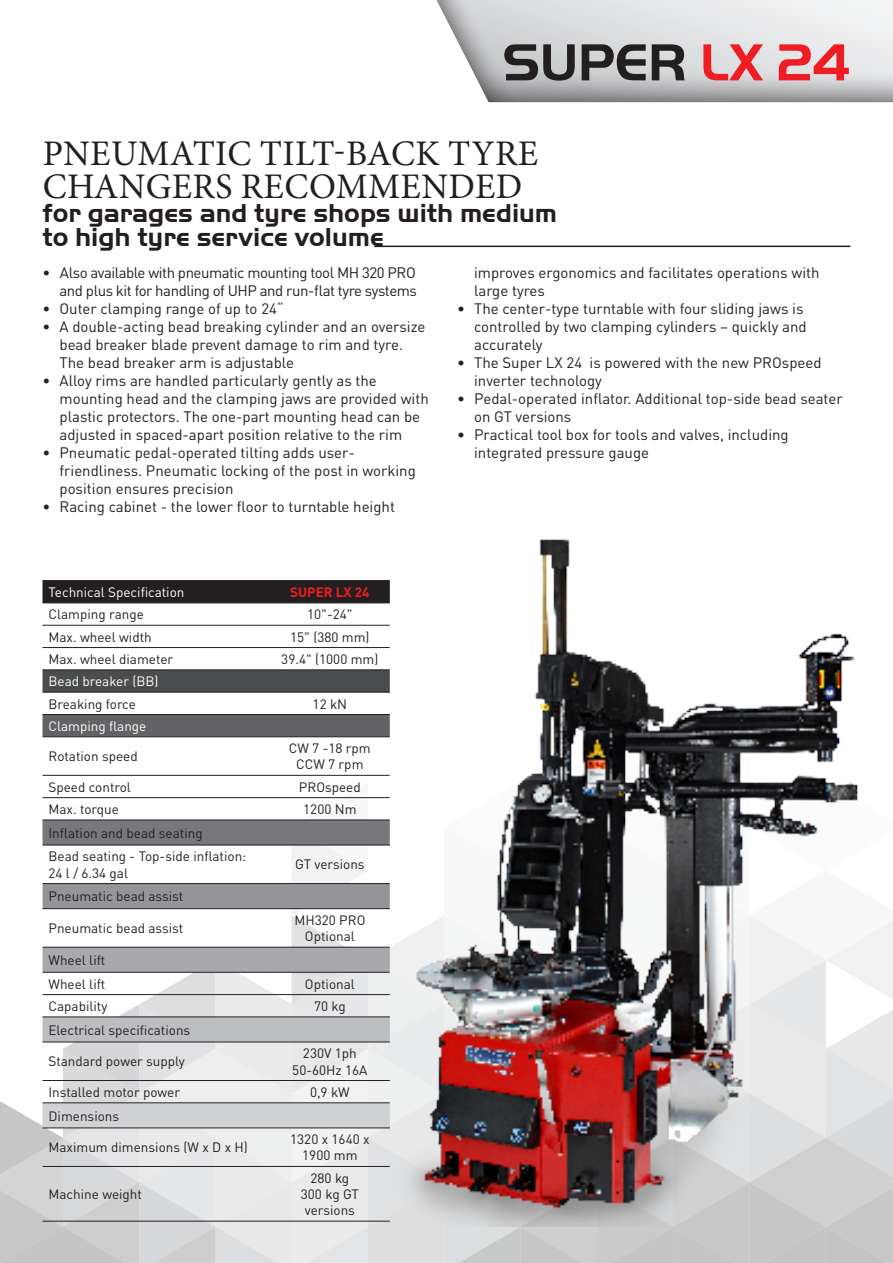
<style>
.page{position:relative;width:893px;height:1263px;background:#fff}
.page>*{position:absolute;margin:0;border:0;box-sizing:border-box;transform-origin:0 0}
.t1{font:700 54px "Handel Got D";color:#231f20}
.t2{font:36px "Minion Pro";letter-spacing:.01em;color:#231f20}
.t3{font:700 27px "Handel Got D";color:#231f20}
.t4{font:15px/18px "DIN Pro";color:#231f20}
.t5{font:15px/18px "DIN Pro";letter-spacing:-.03em;color:#231f20;text-align:right}
.t6{font:13.5px/16.2px "DIN Pro";color:#231f20;text-align:center}
.t7{font:13.5px "DIN Pro";color:#fff}
.t8{font:700 13.5px "DIN Pro";color:#ee1d23}
.s1{color:#ee1d23}
</style>
<div class="page">
<svg style="left:436px;top:0;width:457px;height:103px;background:#d4d4d6"></svg>
<img style="left:384px;top:539px;width:471px;height:175px">
<div style="left:43px;top:581px;width:347px;height:21px;background:#231f20"></div>
<svg style="left:43px;top:670px;width:347px;height:22px;background:#494a4b"></svg>
<svg style="left:0;top:714px;width:893px;height:549px"></svg>
<hr style="left:43px;top:580px;width:227px;height:1px;background:#231f20">
<hr style="left:270px;top:580px;width:120px;height:1px;background:#231f20">
<hr style="left:43px;top:602px;width:227px;height:1px;background:#231f20">
<hr style="left:270px;top:602px;width:120px;height:1px;background:#231f20">
<hr style="left:43px;top:625px;width:227px;height:1px;background:#231f20">
<hr style="left:270px;top:625px;width:120px;height:1px;background:#231f20">
<hr style="left:43px;top:647px;width:227px;height:1px;background:#231f20">
<hr style="left:270px;top:647px;width:120px;height:1px;background:#231f20">
<hr style="left:43px;top:714px;width:227px;height:1px;background:#231f20">
<hr style="left:270px;top:714px;width:120px;height:1px;background:#231f20">
<hr style="left:43px;top:736px;width:227px;height:1px;background:#231f20">
<hr style="left:270px;top:736px;width:120px;height:1px;background:#231f20">
<hr style="left:43px;top:775px;width:227px;height:1px;background:#231f20">
<hr style="left:270px;top:775px;width:120px;height:1px;background:#231f20">
<hr style="left:43px;top:797px;width:227px;height:1px;background:#231f20">
<hr style="left:270px;top:797px;width:120px;height:1px;background:#231f20">
<hr style="left:43px;top:819px;width:227px;height:1px;background:#231f20">
<hr style="left:270px;top:819px;width:120px;height:1px;background:#231f20">
<hr style="left:43px;top:845px;width:227px;height:1px;background:#231f20">
<hr style="left:270px;top:845px;width:120px;height:1px;background:#231f20">
<hr style="left:43px;top:947px;width:227px;height:1px;background:#231f20">
<hr style="left:270px;top:947px;width:120px;height:1px;background:#231f20">
<hr style="left:43px;top:972px;width:227px;height:1px;background:#231f20">
<hr style="left:270px;top:972px;width:120px;height:1px;background:#231f20">
<hr style="left:43px;top:994px;width:227px;height:1px;background:#231f20">
<hr style="left:270px;top:994px;width:120px;height:1px;background:#231f20">
<hr style="left:43px;top:1080px;width:227px;height:1px;background:#231f20">
<hr style="left:270px;top:1080px;width:120px;height:1px;background:#231f20">
<hr style="left:43px;top:1166px;width:227px;height:1px;background:#231f20">
<hr style="left:270px;top:1166px;width:120px;height:1px;background:#231f20">
<hr style="left:43px;top:1221px;width:227px;height:1px;background:#231f20">
<hr style="left:270px;top:1221px;width:120px;height:1px;background:#231f20">
<hr style="left:43px;top:669px;width:227px;height:1px;background:#231f20">
<hr style="left:270px;top:669px;width:120px;height:1px;background:#231f20">
<hr style="left:43px;top:692px;width:227px;height:1px;background:#231f20">
<hr style="left:270px;top:692px;width:120px;height:1px;background:#231f20">
<hr style="left:43px;top:883px;width:227px;height:1px;background:#231f20">
<hr style="left:270px;top:883px;width:120px;height:1px;background:#231f20">
<hr style="left:43px;top:908px;width:227px;height:1px;background:#231f20">
<hr style="left:270px;top:908px;width:120px;height:1px;background:#231f20">
<hr style="left:43px;top:1016px;width:227px;height:1px;background:#231f20">
<hr style="left:270px;top:1016px;width:120px;height:1px;background:#231f20">
<hr style="left:43px;top:1041px;width:227px;height:1px;background:#231f20">
<hr style="left:270px;top:1041px;width:120px;height:1px;background:#231f20">
<hr style="left:43px;top:1102px;width:227px;height:1px;background:#231f20">
<hr style="left:270px;top:1102px;width:120px;height:1px;background:#231f20">
<hr style="left:43px;top:1127px;width:227px;height:1px;background:#231f20">
<hr style="left:270px;top:1127px;width:120px;height:1px;background:#231f20">
<hr style="left:374px;top:246px;width:476px;height:1px;background:#231f20">
<p class="t1" style="left:502px;top:32px;width:349px">SUPER <span class="s1">LX 24</span></p>
<p class="t2" style="left:43px;top:130px;width:497px">PNEUMATIC TILT-BACK TYRE</p>
<p class="t2" style="left:43px;top:163px;width:481px">CHANGERS RECOMMENDED</p>
<p class="t3" style="left:43px;top:198px;width:516px">for garages and tyre shops with medium</p>
<p class="t3" style="left:43px;top:222px;width:343px">to high tyre service volume</p>
<p class="t5" style="left:43px;top:263px;width:376px">• Also available with pneumatic mounting tool MH 320 PRO and plus kit for handling of UHP and run-flat tyre systems</p>
<p class="t4" style="left:43px;top:299px;width:242px">• Outer clamping range of up to 24“</p>
<p class="t4" style="left:60px;top:317px;width:367px;text-indent:-17px">• A double-acting bead breaking cylinder and an oversize bead breaker blade prevent damage to rim and tyre.<br>The bead breaker arm is adjustable</p>
<p class="t4" style="left:60px;top:371px;width:371px;text-indent:-17px">• Alloy rims are handled particularly gently as the mounting head and the clamping jaws are provided with plastic protectors. The one-part mounting head can be adjusted in spaced-apart position relative to the rim</p>
<p class="t4" style="left:60px;top:443px;width:358px;text-indent:-17px">• Pneumatic pedal-operated tilting adds user&shy;friendliness. Pneumatic locking of the post in working position ensures precision</p>
<p class="t4" style="left:43px;top:497px;width:354px">• Racing cabinet - the lower floor to turntable height</p>
<p class="t7" style="left:49px;top:583px;width:137px">Technical Specification</p>
<p class="t8" style="left:290px;top:583px;width:81px">SUPER LX 24</p>
<p class="t6" style="left:49px;top:606px;width:97px">Clamping range</p>
<p class="t6" style="left:307px;top:606px;width:47px">10"-24"</p>
<p class="t6" style="left:49px;top:628px;width:105px">Max. wheel width</p>
<p class="t6" style="left:290px;top:628px;width:81px">15" (380 mm)</p>
<p class="t6" style="left:49px;top:650px;width:126px">Max. wheel diameter</p>
<p class="t6" style="left:281px;top:650px;width:99px">39.4" (1000 mm)</p>
<p class="t7" style="left:49px;top:672px;width:112px">Bead breaker (BB)</p>
<p class="t6" style="left:49px;top:695px;width:89px">Breaking force</p>
<p class="t6" style="left:313px;top:695px;width:36px">12 kN</p>
<p class="t7" style="left:49px;top:717px;width:99px">Clamping flange</p>
<p class="t6" style="left:49px;top:748px;width:91px">Rotation speed</p>
<p class="t6" style="left:289px;top:740px;width:83px">CW 7 -18 rpm</p>
<p class="t6" style="left:296px;top:756px;width:69px">CCW 7 rpm</p>
<p class="t6" style="left:49px;top:778px;width:84px">Speed control</p>
<p class="t6" style="left:299px;top:778px;width:63px">PROspeed</p>
<p class="t6" style="left:49px;top:800px;width:72px">Max. torque</p>
<p class="t6" style="left:303px;top:800px;width:55px">1200 Nm</p>
<p class="t6" style="left:49px;top:824px;width:156px">Inflation and bead seating</p>
<p class="t6" style="left:49px;top:848px;width:199px">Bead seating - Top-side inflation:</p>
<p class="t6" style="left:49px;top:864px;width:81px">24 l / 6.34 gal</p>
<p class="t6" style="left:295px;top:856px;width:71px">GT versions</p>
<p class="t6" style="left:49px;top:888px;width:136px">Pneumatic bead assist</p>
<p class="t6" style="left:49px;top:919px;width:136px">Pneumatic bead assist</p>
<p class="t6" style="left:294px;top:911px;width:73px">MH320 PRO<br>Optional</p>
<p class="t6" style="left:49px;top:951px;width:58px">Wheel lift</p>
<p class="t6" style="left:49px;top:975px;width:58px">Wheel lift</p>
<p class="t6" style="left:305px;top:975px;width:51px">Optional</p>
<p class="t6" style="left:49px;top:997px;width:60px">Capability</p>
<p class="t6" style="left:314px;top:997px;width:33px">70 kg</p>
<p class="t6" style="left:49px;top:1021px;width:143px">Electrical specifications</p>
<p class="t6" style="left:49px;top:1053px;width:138px">Standard power supply</p>
<p class="t6" style="left:303px;top:1045px;width:55px">230V 1ph</p>
<p class="t6" style="left:292px;top:1061px;width:77px">50-60Hz 16A</p>
<p class="t6" style="left:49px;top:1083px;width:133px">Installed motor power</p>
<p class="t6" style="left:310px;top:1083px;width:41px">0,9 kW</p>
<p class="t6" style="left:49px;top:1107px;width:72px">Dimensions</p>
<p class="t6" style="left:49px;top:1139px;width:201px">Maximum dimensions (W x D x H)</p>
<p class="t6" style="left:290px;top:1131px;width:81px">1320 x 1640 x<br>1900 mm</p>
<p class="t6" style="left:49px;top:1185px;width:95px">Machine weight</p>
<p class="t6" style="left:310px;top:1169px;width:40px">280 kg</p>
<p class="t6" style="left:301px;top:1185px;width:60px;text-align:left">300 kg GT versions</p>
<p class="t4" style="left:474px;top:263px;width:347px">improves ergonomics and facilitates operations with large tyres</p>
<p class="t4" style="left:474px;top:299px;width:334px;text-indent:-17px">• The center-type turntable with four sliding jaws is controlled by two clamping cylinders – quickly and accurately</p>
<p class="t4" style="left:474px;top:353px;width:349px;text-indent:-17px">• The Super LX 24 is powered with the new PROspeed inverter technology</p>
<p class="t4" style="left:474px;top:389px;width:370px;text-indent:-17px">• Pedal-operated inflator. Additional top-side bead seater on GT versions</p>
<p class="t4" style="left:474px;top:425px;width:316px;text-indent:-17px">• Practical tool box for tools and valves, including integrated pressure gauge</p>
</div>
